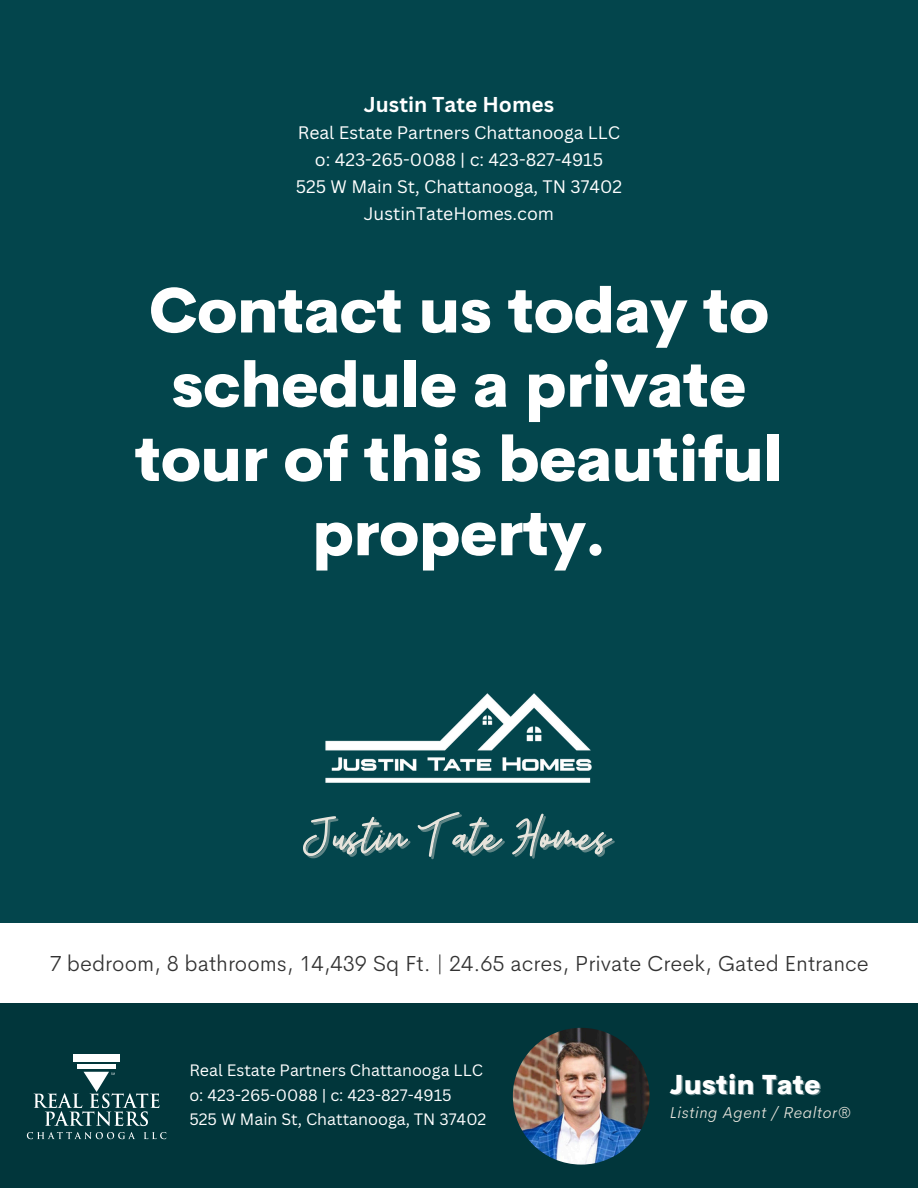
<style>
.page{position:relative;width:918px;height:1188px;background:#03454c}
.page>*{position:absolute;margin:0;border:0;box-sizing:border-box;transform-origin:0 0}
.t1{font:800 62.1px/74.2px "Cerebri Sans";color:#fff;text-align:center}
.t2{font:52.5px "Beauty Salon Script";color:#e7e4dc}
.t3{font:800 26.55px "Cerebri Sans";letter-spacing:.02em;color:#fff}
.t4{font:300 22.05px "Cerebri Sans";color:#1b1b1b}
.t5{font:700 20.85px "Canva Sans";color:#fff}
.t6{font:17.55px "Canva Sans";color:#fff}
.t7{font:16.05px "Canva Sans";color:#fff}
.t8{font:italic 300 16.05px "Cerebri Sans";letter-spacing:.04em;color:#e7e4dc}
</style>
<div class="page">
<div style="left:0;top:1003px;width:918px;height:185px;background:#01363b"></div>
<img style="left:513px;top:1028px;width:137px;height:137px;border-radius:50%">
<div style="left:0;top:923px;width:918px;height:80px;background:#fff"></div>
<svg style="left:27px;top:1132px;width:108px;height:7px"></svg>
<svg style="left:144px;top:1132px;width:22px;height:7px"></svg>
<svg style="left:34px;top:1072px;width:125px;height:54px"></svg>
<div style="left:73px;top:1054px;width:46px;height:8px;background:#fff"></div>
<div style="left:77px;top:1064px;width:39px;height:5px;background:#fff"></div>
<img style="left:325px;top:693px;width:267px;height:90px">
<p class="t5" style="left:364px;top:89px;width:192px">Justin Tate Homes</p>
<p class="t6" style="left:298px;top:120px;width:324px">Real Estate Partners Chattanooga LLC</p>
<p class="t6" style="left:315px;top:147px;width:290px">o: 423-265-0088 | c: 423-827-4915</p>
<p class="t6" style="left:296px;top:174px;width:328px">525 W Main St, Chattanooga, TN 37402</p>
<p class="t6" style="left:364px;top:202px;width:192px">JustinTateHomes.com</p>
<p class="t1" style="left:135px;top:274px;width:649px">Contact us today to schedule a private tour of this beautiful property.</p>
<p class="t2" style="left:304px;top:811px;width:308px">Justin Tate Homes</p>
<p class="t4" style="left:49px;top:948px;width:821px">7 bedroom, 8 bathrooms, 14,439 Sq Ft. | 24.65 acres, Private Creek, Gated Entrance</p>
<p class="t7" style="left:189px;top:1059px;width:295px">Real Estate Partners Chattanooga LLC</p>
<h2 class="t7" style="left:189px;top:1084px;width:264px">o: 423-265-0088 | c: 423-827-4915</h2>
<p class="t7" style="left:189px;top:1108px;width:299px">525 W Main St, Chattanooga, TN 37402</p>
<p class="t3" style="left:670px;top:1067px;width:152px">Justin Tate</p>
<h1 class="t8" style="left:670px;top:1102px;width:183px">Listing Agent / Realtor®</h1>
</div>
